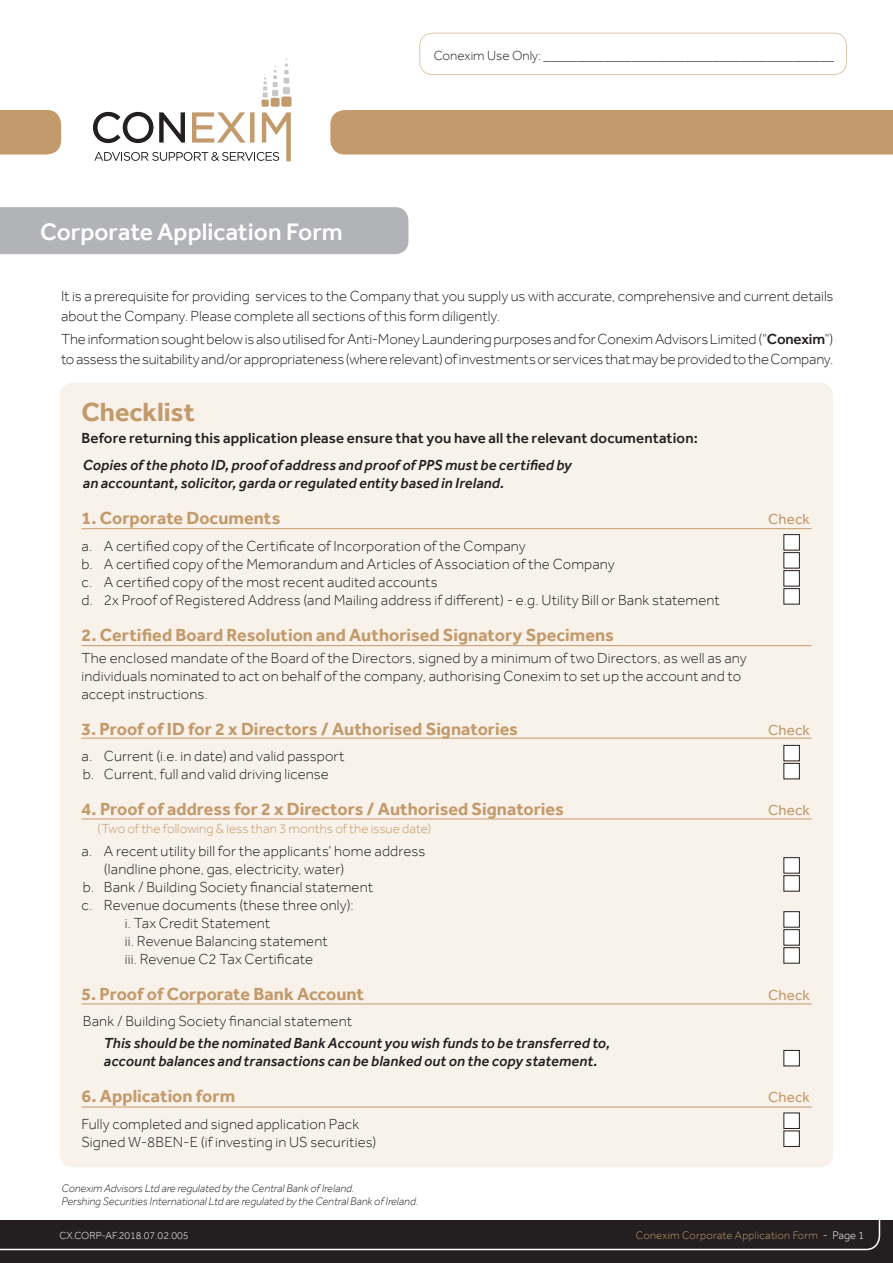
<style>
.page{position:relative;width:893px;height:1263px;background:#fff}
.page>*{position:absolute;margin:0;border:0;box-sizing:border-box;transform-origin:0 0}
._03_BODY{font:700 27px "Effra";color:#c39a6b}
._03_BODY-2{font:500 24.6px "Effra";color:#fff}
._03_BODY-3{font:700 18px "Effra";color:#c39a6b}
._03_BODY-4{font:300 15px/18px "Effra";letter-spacing:.005em;color:#231f20}
._03_BODY-5{font:italic 500 15px/18px "Effra";letter-spacing:.01em;color:#231f20}
._03_BODY-6{font:500 15px "Effra";letter-spacing:.01em;color:#231f20}
._03_BODY-7{font:15px "Effra";letter-spacing:.01em;color:#c39a6b}
.t1{font:300 13.5px "Effra";color:#231f20}
._03_BODY-8{font:300 13.5px "Effra";color:#c39a6b}
.t2{font:italic 300 11.25px "Effra";color:#231f20}
.t3{font:300 11.25px "Effra";letter-spacing:.02em;color:#c39a6b}
.t4{font:300 10.5px "Effra";color:#fff}
.s1{font-weight:500}
.s2{color:#fff}
</style>
<div class="page">
<div style="left:0;top:1220px;width:893px;height:43px;background:#231f20"></div>
<svg style="left:0;top:1220px;width:880px;height:30px"></svg>
<svg style="left:93px;top:111px;width:198px;height:50px"></svg>
<div style="left:283px;top:87px;width:7px;height:7px;background:#c7c8ca"></div>
<svg style="left:284px;top:59px;width:5px;height:25px"></svg>
<svg style="left:263px;top:66px;width:15px;height:32px"></svg>
<div style="left:262px;top:100px;width:7px;height:7px;background:#c39a6b"></div>
<div style="left:281px;top:97px;width:11px;height:10px;background:#c39a6b;border-radius:2px"></div>
<div style="left:271px;top:98px;width:9px;height:9px;background:#c39a6b;border-radius:2px"></div>
<div style="left:330px;top:110px;width:563px;height:44px;background:#c39a6b"></div>
<div style="left:0;top:110px;width:61px;height:44px;background:#c39a6b"></div>
<div style="left:0;top:207px;width:409px;height:47px;background:#b2b3b7"></div>
<div style="left:419px;top:33px;width:428px;height:42px;border:1px solid #dec6ab;border-radius:13px"></div>
<div style="left:60px;top:383px;width:773px;height:784px;background:#f8f2eb;border-radius:13px"></div>
<div style="left:784px;top:535px;width:15px;height:15px;background:#fff"></div>
<div style="left:783px;top:534px;width:17px;height:16px;border:1px solid #231f20"></div>
<div style="left:784px;top:553px;width:15px;height:15px;background:#fff"></div>
<div style="left:783px;top:552px;width:17px;height:16px;border:1px solid #231f20"></div>
<div style="left:784px;top:571px;width:15px;height:15px;background:#fff"></div>
<div style="left:783px;top:570px;width:17px;height:16px;border:1px solid #231f20"></div>
<div style="left:784px;top:589px;width:15px;height:15px;background:#fff"></div>
<div style="left:783px;top:588px;width:17px;height:16px;border:1px solid #231f20"></div>
<div style="left:784px;top:745px;width:15px;height:16px;background:#fff"></div>
<div style="left:783px;top:745px;width:17px;height:16px;border:1px solid #231f20"></div>
<div style="left:784px;top:763px;width:15px;height:16px;background:#fff"></div>
<div style="left:783px;top:763px;width:17px;height:16px;border:1px solid #231f20"></div>
<div style="left:784px;top:858px;width:15px;height:15px;background:#fff"></div>
<div style="left:783px;top:857px;width:17px;height:16px;border:1px solid #231f20"></div>
<div style="left:784px;top:876px;width:15px;height:15px;background:#fff"></div>
<div style="left:783px;top:875px;width:17px;height:16px;border:1px solid #231f20"></div>
<div style="left:784px;top:912px;width:15px;height:15px;background:#fff"></div>
<div style="left:783px;top:911px;width:17px;height:16px;border:1px solid #231f20"></div>
<div style="left:784px;top:930px;width:15px;height:15px;background:#fff"></div>
<div style="left:783px;top:929px;width:17px;height:16px;border:1px solid #231f20"></div>
<div style="left:784px;top:948px;width:15px;height:15px;background:#fff"></div>
<div style="left:783px;top:947px;width:17px;height:16px;border:1px solid #231f20"></div>
<div style="left:784px;top:1050px;width:15px;height:16px;background:#fff"></div>
<div style="left:783px;top:1050px;width:17px;height:16px;border:1px solid #231f20"></div>
<div style="left:784px;top:1113px;width:15px;height:15px;background:#fff"></div>
<div style="left:783px;top:1112px;width:17px;height:17px;border:1px solid #231f20"></div>
<div style="left:784px;top:1131px;width:15px;height:15px;background:#fff"></div>
<div style="left:783px;top:1130px;width:17px;height:17px;border:1px solid #231f20"></div>
<hr style="left:81px;top:528px;width:730px;height:1px;background:#c39a6b">
<hr style="left:81px;top:645px;width:730px;height:1px;background:#c39a6b">
<hr style="left:81px;top:738px;width:730px;height:1px;background:#c39a6b">
<hr style="left:81px;top:819px;width:730px;height:1px;background:#c39a6b">
<hr style="left:81px;top:1004px;width:730px;height:1px;background:#c39a6b">
<hr style="left:81px;top:1107px;width:730px;height:1px;background:#c39a6b">
<p class="_03_BODY-2" style="left:40px;top:217px;width:304px">Corporate Application Form</p>
<p class="t1" style="left:434px;top:48px;width:401px">Conexim Use Only: ___________________________________________</p>
<p class="_03_BODY-4" style="left:61px;top:286px;width:774px;line-height:19.5px">It is a prerequisite for providing services to the Company that you supply us with accurate, comprehensive and current details about the Company. Please complete all sections of this form diligently.</p>
<p class="_03_BODY-4" style="left:61px;top:330px;width:774px;line-height:19.5px">The information sought below is also utilised for Anti-Money Laundering purposes and for Conexim Advisors Limited (“<span class="s1">Conexim</span>”) to assess the suitability and/or appropriateness (where relevant) of investments or services that may be provided to the Company.</p>
<p class="_03_BODY" style="left:81px;top:396px;width:115px">Checklist</p>
<p class="_03_BODY-6" style="left:81px;top:429px;width:618px">Before returning this application please ensure that you have all the relevant documentation:</p>
<p class="_03_BODY-5" style="left:83px;top:456px;width:490px">Copies of the photo ID, proof of address and proof of PPS must be certified by an accountant, solicitor, garda or regulated entity based in Ireland.</p>
<p class="_03_BODY-3" style="left:81px;top:507px;width:201px">1. Corporate Documents</p>
<p class="_03_BODY-7" style="left:768px;top:510px;width:43px">Check</p>
<p class="_03_BODY-4" style="left:81px;top:536px;width:446px">a. A certified copy of the Certificate of Incorporation of the Company</p>
<p class="_03_BODY-4" style="left:81px;top:554px;width:535px">b. A certified copy of the Memorandum and Articles of Association of the Company</p>
<p class="_03_BODY-4" style="left:81px;top:572px;width:358px">c. A certified copy of the most recent audited accounts</p>
<p class="_03_BODY-4" style="left:81px;top:590px;width:640px">d. 2x Proof of Registered Address (and Mailing address if different) - e.g. Utility Bill or Bank statement</p>
<p class="_03_BODY-3" style="left:81px;top:623px;width:534px">2. Certified Board Resolution and Authorised Signatory Specimens</p>
<p class="_03_BODY-4" style="left:81px;top:649px;width:667px">The enclosed mandate of the Board of the Directors, signed by a minimum of two Directors, as well as any individuals nominated to act on behalf of the company, authorising Conexim to set up the account and to accept instructions.</p>
<p class="_03_BODY-3" style="left:81px;top:718px;width:438px">3. Proof of ID for 2 x Directors / Authorised Signatories</p>
<p class="_03_BODY-7" style="left:768px;top:721px;width:43px">Check</p>
<p class="_03_BODY-4" style="left:81px;top:747px;width:265px">a. Current (i.e. in date) and valid passport</p>
<p class="_03_BODY-4" style="left:83px;top:765px;width:247px">b. Current, full and valid driving license</p>
<p class="_03_BODY-3" style="left:81px;top:798px;width:484px">4. Proof of address for 2 x Directors / Authorised Signatories</p>
<p class="_03_BODY-7" style="left:768px;top:801px;width:43px">Check</p>
<p class="_03_BODY-8" style="left:98px;top:821px;width:335px">(Two of the following &amp; less than 3 months of the issue date)</p>
<p class="_03_BODY-4" style="left:104px;top:841px;width:323px;text-indent:-22px">a. A recent utility bill for the applicants’ home address (landline phone, gas, electricity, water)</p>
<p class="_03_BODY-4" style="left:83px;top:877px;width:292px">b. Bank / Building Society financial statement</p>
<p class="_03_BODY-4" style="left:81px;top:895px;width:274px">c. Revenue documents (these three only):</p>
<p class="_03_BODY-4" style="left:125px;top:913px;width:204px">i. Tax Credit Statement<br>ii. Revenue Balancing statement</p>
<p class="_03_BODY-4" style="left:125px;top:949px;width:190px">iii. Revenue C2 Tax Certificate</p>
<p class="_03_BODY-3" style="left:81px;top:982px;width:284px">5. Proof of Corporate Bank Account</p>
<p class="_03_BODY-7" style="left:768px;top:986px;width:43px">Check</p>
<p class="_03_BODY-4" style="left:83px;top:1012px;width:271px">Bank / Building Society financial statement</p>
<p class="_03_BODY-5" style="left:104px;top:1034px;width:508px">This should be the nominated Bank Account you wish funds to be transferred to,</p>
<p class="_03_BODY-5" style="left:104px;top:1052px;width:495px">account balances and transactions can be blanked out on the copy statement.</p>
<p class="_03_BODY-3" style="left:81px;top:1085px;width:155px">6. Application form</p>
<p class="_03_BODY-7" style="left:768px;top:1088px;width:43px">Check</p>
<p class="_03_BODY-4" style="left:81px;top:1115px;width:279px">Fully completed and signed application Pack</p>
<p class="_03_BODY-4" style="left:81px;top:1133px;width:296px">Signed W-8BEN-E (if investing in US securities)</p>
<p class="t2" style="left:62px;top:1181px;width:294px">Conexim Advisors Ltd are regulated by the Central Bank of Ireland.</p>
<p class="t2" style="left:62px;top:1195px;width:358px">Pershing Securities International Ltd are regulated by the Central Bank of Ireland.</p>
<p class="t4" style="left:60px;top:1229px;width:130px">CX.CORP-AF.2018.07.02.005</p>
<p class="t3" style="left:636px;top:1229px;width:230px">Conexim Corporate Application Form <span class="s2">- Page 1</span></p>
</div>
